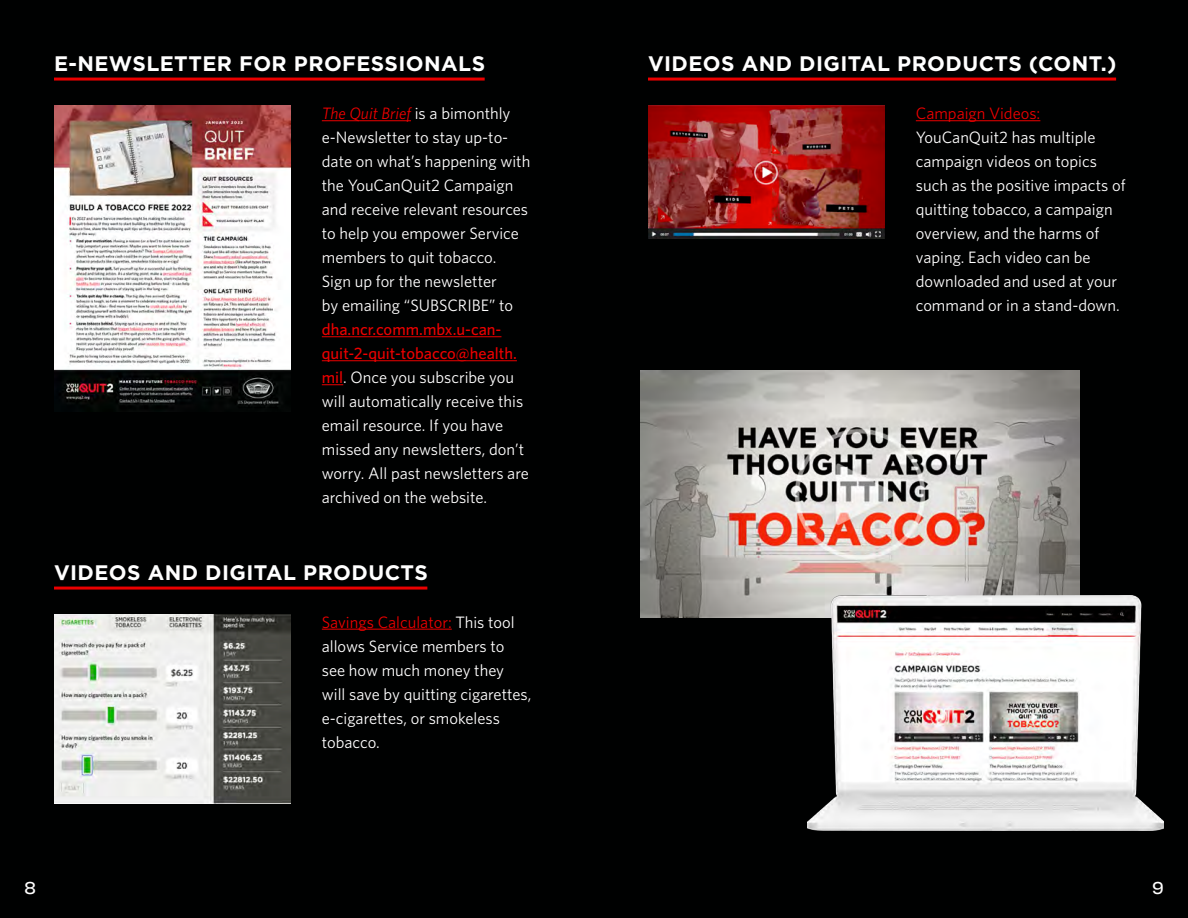
<style>
.page{position:relative;width:1188px;height:918px;background:#000101}
.page>*{position:absolute;margin:0;border:0;box-sizing:border-box;transform-origin:0 0}
.t1{font:700 21px "Gotham";letter-spacing:.02em;color:#fff}
.t2{font:500 18px "Ringside";color:#fff}
.t3{font:16.5px/24px "Whitney";color:#fff}
.s1{font-style:italic;color:#eb0000}
.s2{font-weight:500;color:#eb0000}
.s3{color:#eb0000}
</style>
<div class="page">
<img style="left:641px;top:370px;width:439px;height:247px">
<img style="left:808px;top:596px;width:356px;height:235px">
<hr style="left:648px;top:78px;width:468px;height:3px;background:#eb0000">
<hr style="left:54px;top:78px;width:431px;height:3px;background:#eb0000">
<hr style="left:322px;top:120px;width:89px;height:1px;background:#eb0000">
<hr style="left:322px;top:336px;width:179px;height:1px;background:#eb0000">
<hr style="left:322px;top:360px;width:195px;height:1px;background:#eb0000">
<svg style="left:322px;top:384px;width:21px;height:1px"></svg>
<hr style="left:916px;top:120px;width:124px;height:1px;background:#eb0000">
<img style="left:54px;top:106px;width:236px;height:306px">
<img style="left:648px;top:106px;width:236px;height:133px">
<img style="left:54px;top:614px;width:236px;height:189px">
<hr style="left:54px;top:587px;width:373px;height:3px;background:#eb0000">
<hr style="left:322px;top:629px;width:130px;height:1px;background:#eb0000">
<h1 class="t1" style="left:54px;top:49px;width:433px">E-NEWSLETTER FOR PROFESSIONALS</h1>
<h1 class="t1" style="left:648px;top:49px;width:470px">VIDEOS AND DIGITAL PRODUCTS (CONT.)</h1>
<p class="t3" style="left:322px;top:101px;width:210px"><span class="s1">The Quit Brief</span> is a bimonthly e-Newsletter to stay up-to&shy;date on what’s happening with the YouCanQuit2 Campaign and receive relevant resources to help you empower Service members to quit tobacco.<br>Sign up for the newsletter<br>by emailing “SUBSCRIBE” to <span class="s2">dha.ncr.comm.mbx.u-can&shy;quit-2-quit-tobacco@health. mil</span>. Once you subscribe you will automatically receive this email resource. If you have missed any newsletters, don’t worry. All past newsletters are archived on the website.</p>
<p class="t3" style="left:916px;top:101px;width:211px"><span class="s3">Campaign Videos:<br></span>YouCanQuit2 has multiple campaign videos on topics such as the positive impacts of quitting tobacco, a campaign overview, and the harms of vaping. Each video can be downloaded and used at your command or in a stand-down.</p>
<h1 class="t1" style="left:54px;top:558px;width:375px">VIDEOS AND DIGITAL PRODUCTS</h1>
<p class="t3" style="left:322px;top:609px;width:211px"><span class="s3">Savings Calculator:</span> This tool allows Service members to see how much money they will save by quitting cigarettes, e-cigarettes, or smokeless tobacco.</p>
<p class="t2" style="left:24px;top:875px;width:14px">8</p>
<p class="t2" style="left:1152px;top:875px;width:13px">9</p>
</div>
